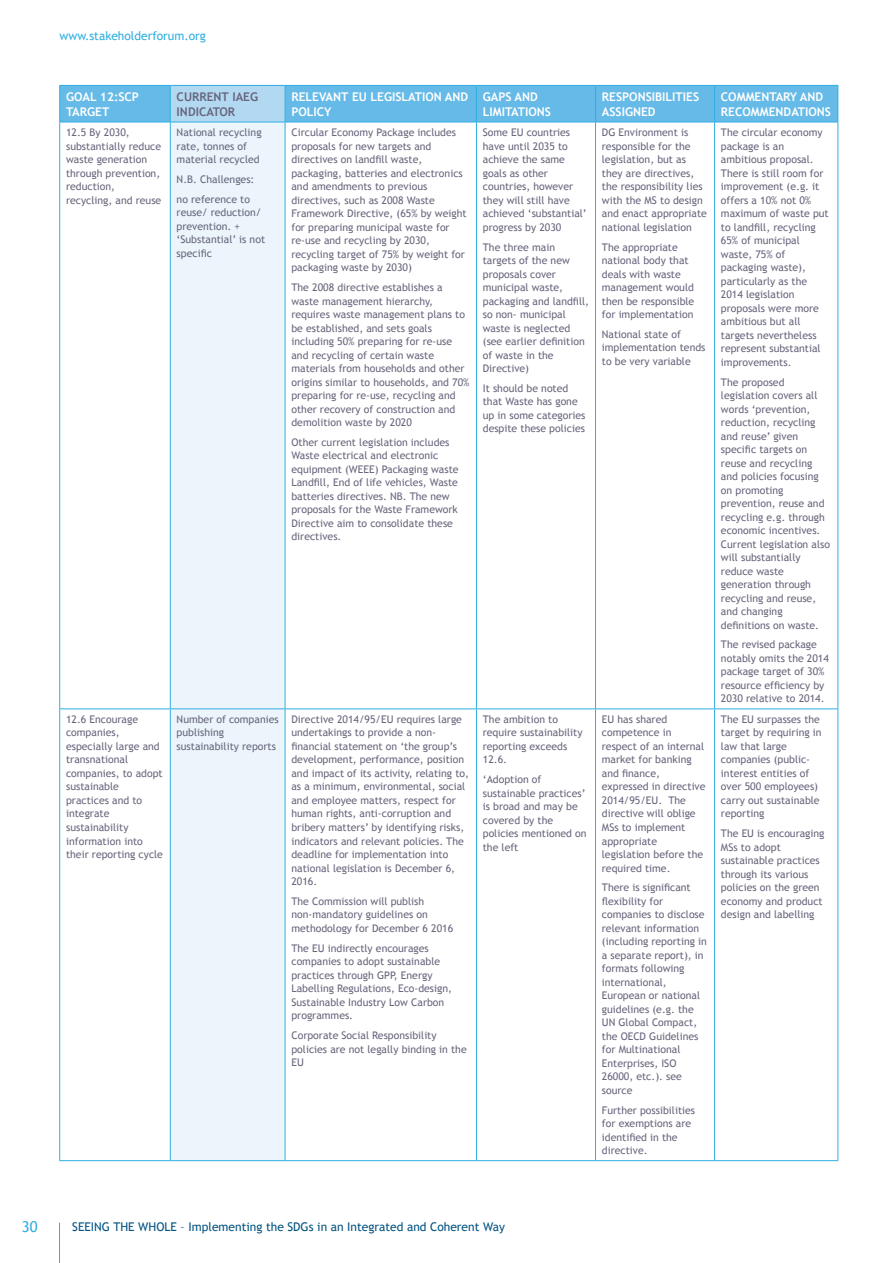
<style>
.page{position:relative;width:893px;height:1263px;background:#fff}
.page>*{position:absolute;margin:0;border:0;box-sizing:border-box;transform-origin:0 0}
.t1{font:15px "Trebuchet MS";color:#2eaee1}
.Body_Text{font:700 12px/15px "Trebuchet MS";color:#fff}
.t2{font:12px "Trebuchet MS";color:#035481}
.t3{font:12px "Trebuchet MS";color:#2eaee1}
.Body_Text-2{font:700 12px/15px "Trebuchet MS";color:#67667d}
.Body_Text-3{font:10.5px/13.5px "Trebuchet MS";color:#67667d}
</style>
<div class="page">
<div style="left:60px;top:86px;width:777px;height:36px;background:#66bae7"></div>
<div style="left:170px;top:85px;width:115px;height:37px;background:#b3d9f2"></div>
<svg style="left:60px;top:123px;width:110px;height:1037px"></svg>
<div style="left:171px;top:123px;width:114px;height:1037px;background:#ebf5fb"></div>
<hr style="left:59px;top:85px;width:111px;height:1px;background:#2eaee1">
<hr style="left:59px;top:86px;width:1px;height:36px;background:#2eaee1">
<hr style="left:170px;top:85px;width:115px;height:1px;background:#2eaee1">
<hr style="left:170px;top:86px;width:1px;height:36px;background:#2eaee1">
<hr style="left:285px;top:85px;width:191px;height:1px;background:#2eaee1">
<hr style="left:285px;top:86px;width:1px;height:36px;background:#2eaee1">
<hr style="left:476px;top:85px;width:119px;height:1px;background:#2eaee1">
<hr style="left:476px;top:86px;width:1px;height:36px;background:#2eaee1">
<hr style="left:595px;top:85px;width:120px;height:1px;background:#2eaee1">
<hr style="left:595px;top:86px;width:1px;height:36px;background:#2eaee1">
<hr style="left:715px;top:85px;width:123px;height:1px;background:#2eaee1">
<hr style="left:714px;top:86px;width:1px;height:36px;background:#2eaee1">
<hr style="left:837px;top:86px;width:1px;height:36px;background:#2eaee1">
<hr style="left:59px;top:122px;width:111px;height:1px;background:#2eaee1">
<hr style="left:59px;top:122px;width:1px;height:586px;background:#2eaee1">
<hr style="left:170px;top:122px;width:115px;height:1px;background:#2eaee1">
<hr style="left:170px;top:122px;width:1px;height:586px;background:#2eaee1">
<hr style="left:285px;top:122px;width:191px;height:1px;background:#2eaee1">
<hr style="left:285px;top:122px;width:1px;height:586px;background:#2eaee1">
<hr style="left:476px;top:122px;width:119px;height:1px;background:#2eaee1">
<hr style="left:476px;top:122px;width:1px;height:586px;background:#2eaee1">
<hr style="left:595px;top:122px;width:120px;height:1px;background:#2eaee1">
<hr style="left:595px;top:122px;width:1px;height:586px;background:#2eaee1">
<hr style="left:715px;top:122px;width:123px;height:1px;background:#2eaee1">
<hr style="left:714px;top:122px;width:1px;height:586px;background:#2eaee1">
<hr style="left:837px;top:122px;width:1px;height:586px;background:#2eaee1">
<hr style="left:59px;top:708px;width:111px;height:1px;background:#2eaee1">
<hr style="left:59px;top:709px;width:1px;height:451px;background:#2eaee1">
<hr style="left:170px;top:708px;width:115px;height:1px;background:#2eaee1">
<hr style="left:170px;top:709px;width:1px;height:451px;background:#2eaee1">
<hr style="left:285px;top:708px;width:191px;height:1px;background:#2eaee1">
<hr style="left:285px;top:709px;width:1px;height:451px;background:#2eaee1">
<hr style="left:476px;top:708px;width:119px;height:1px;background:#2eaee1">
<hr style="left:476px;top:709px;width:1px;height:451px;background:#2eaee1">
<hr style="left:595px;top:708px;width:120px;height:1px;background:#2eaee1">
<hr style="left:595px;top:709px;width:1px;height:451px;background:#2eaee1">
<hr style="left:715px;top:708px;width:123px;height:1px;background:#2eaee1">
<hr style="left:714px;top:709px;width:1px;height:451px;background:#2eaee1">
<hr style="left:837px;top:709px;width:1px;height:451px;background:#2eaee1">
<hr style="left:59px;top:1160px;width:111px;height:1px;background:#2eaee1">
<hr style="left:170px;top:1160px;width:115px;height:1px;background:#2eaee1">
<hr style="left:285px;top:1160px;width:191px;height:1px;background:#2eaee1">
<hr style="left:476px;top:1160px;width:119px;height:1px;background:#2eaee1">
<hr style="left:595px;top:1160px;width:120px;height:1px;background:#2eaee1">
<hr style="left:715px;top:1160px;width:123px;height:1px;background:#2eaee1">
<hr style="left:59px;top:1222px;width:1px;height:41px;background:#2eaee1">
<p class="t3" style="left:60px;top:29px;width:148px">www.stakeholderforum.org</p>
<p class="Body_Text" style="left:66px;top:89px;width:74px">GOAL 12:SCP<br>TARGET</p>
<p class="Body_Text-2" style="left:177px;top:89px;width:83px">CURRENT IAEG<br>INDICATOR</p>
<p class="Body_Text" style="left:291px;top:89px;width:178px">RELEVANT EU LEGISLATION AND<br>POLICY</p>
<p class="Body_Text" style="left:483px;top:89px;width:70px">GAPS AND<br>LIMITATIONS</p>
<p class="Body_Text" style="left:602px;top:89px;width:99px">RESPONSIBILITIES<br>ASSIGNED</p>
<p class="Body_Text" style="left:721px;top:89px;width:112px">COMMENTARY AND<br>RECOMMENDATIONS</p>
<p class="Body_Text-3" style="left:66px;top:126px;width:97px">12.5 By 2030, substantially reduce waste generation through prevention, reduction, recycling, and reuse</p>
<p class="Body_Text-3" style="left:177px;top:126px;width:86px">National recycling rate, tonnes of material recycled</p>
<p class="Body_Text-3" style="left:291px;top:126px;width:177px">Circular Economy Package includes proposals for new targets and directives on landfill waste, packaging, batteries and electronics and amendments to previous directives, such as 2008 Waste<br>Framework Directive, (65% by weight for preparing municipal waste for re-use and recycling by 2030, recycling target of 75% by weight for packaging waste by 2030)</p>
<p class="Body_Text-3" style="left:291px;top:281px;width:180px">The 2008 directive establishes a waste management hierarchy, requires waste management plans to be established, and sets goals including 50% preparing for re-use and recycling of certain waste materials from households and other origins similar to households, and 70% preparing for re-use, recycling and other recovery of construction and demolition waste by 2020</p>
<p class="Body_Text-3" style="left:291px;top:436px;width:169px">Other current legislation includes<br>Waste electrical and electronic equipment (WEEE) Packaging waste<br>Landfill, End of life vehicles, Waste batteries directives. NB. The new proposals for the Waste Framework<br>Directive aim to consolidate these directives.</p>
<p class="Body_Text-3" style="left:721px;top:126px;width:109px">The circular economy package is an ambitious proposal.<br>There is still room for improvement (e.g. it offers a 10% not 0% maximum of waste put to landfill, recycling<br>65% of municipal waste, 75% of packaging waste), particularly as the<br>2014 legislation proposals were more ambitious but all targets nevertheless represent substantial improvements.</p>
<p class="Body_Text-3" style="left:721px;top:375px;width:111px">The proposed legislation covers all words ‘prevention, reduction, recycling and reuse’ given specific targets on reuse and recycling and policies focusing on promoting prevention, reuse and recycling e.g. through economic incentives.<br>Current legislation also will substantially reduce waste generation through recycling and reuse, and changing definitions on waste.</p>
<p class="Body_Text-3" style="left:721px;top:638px;width:110px">The revised package notably omits the 2014 package target of 30% resource efficiency by<br>2030 relative to 2014.</p>
<p class="Body_Text-3" style="left:483px;top:126px;width:105px">Some EU countries have until 2035 to achieve the same goals as other countries, however they will still have achieved ‘substantial’ progress by 2030</p>
<p class="Body_Text-3" style="left:483px;top:240px;width:108px">The three main targets of the new proposals cover municipal waste, packaging and landfill, so non- municipal waste is neglected (see earlier definition of waste in the<br>Directive)</p>
<p class="Body_Text-3" style="left:483px;top:382px;width:104px">It should be noted that Waste has gone up in some categories despite these policies</p>
<p class="Body_Text-3" style="left:602px;top:126px;width:106px">DG Environment is responsible for the legislation, but as they are directives, the responsibility lies with the MS to design and enact appropriate national legislation</p>
<p class="Body_Text-3" style="left:602px;top:240px;width:94px">The appropriate national body that deals with waste management would then be responsible for implementation</p>
<p class="Body_Text-3" style="left:602px;top:328px;width:105px">National state of implementation tends to be very variable</p>
<p class="Body_Text-3" style="left:177px;top:173px;width:79px">N.B. Challenges:</p>
<p class="Body_Text-3" style="left:177px;top:193px;width:90px">no reference to reuse/ reduction/ prevention. + ‘Substantial’ is not specific</p>
<p class="Body_Text-3" style="left:66px;top:713px;width:98px">12.6 Encourage companies, especially large and transnational companies, to adopt sustainable practices and to integrate sustainability information into their reporting cycle</p>
<p class="Body_Text-3" style="left:177px;top:713px;width:104px">Number of companies publishing sustainability reports</p>
<p class="Body_Text-3" style="left:291px;top:713px;width:179px">Directive 2014/95/EU requires large undertakings to provide a non&shy;financial statement on ‘the group’s development, performance, position and impact of its activity, relating to, as a minimum, environmental, social and employee matters, respect for human rights, anti-corruption and bribery matters’ by identifying risks, indicators and relevant policies. The deadline for implementation into national legislation is December 6, 2016.</p>
<p class="Body_Text-3" style="left:291px;top:894px;width:163px">The Commission will publish non-mandatory guidelines on methodology for December 6 2016</p>
<p class="Body_Text-3" style="left:291px;top:941px;width:162px">The EU indirectly encourages companies to adopt sustainable practices through GPP, Energy<br>Labelling Regulations, Eco-design,<br>Sustainable Industry Low Carbon programmes.</p>
<p class="Body_Text-3" style="left:291px;top:1029px;width:177px">Corporate Social Responsibility policies are not legally binding in the<br>EU</p>
<p class="Body_Text-3" style="left:483px;top:713px;width:101px">The ambition to require sustainability reporting exceeds<br>12.6.</p>
<p class="Body_Text-3" style="left:483px;top:773px;width:105px">‘Adoption of sustainable practices’ is broad and may be covered by the policies mentioned on the left</p>
<p class="Body_Text-3" style="left:602px;top:713px;width:105px">EU has shared competence in respect of an internal market for banking and finance, expressed in directive<br>2014/95/EU. The directive will oblige<br>MSs to implement appropriate legislation before the required time.</p>
<p class="Body_Text-3" style="left:602px;top:881px;width:107px">There is significant flexibility for companies to disclose relevant information (including reporting in a separate report), in formats following international,<br>European or national guidelines (e.g. the<br>UN Global Compact, the OECD Guidelines for Multinational<br>Enterprises, ISO<br>26000, etc.). see source</p>
<p class="Body_Text-3" style="left:602px;top:1103px;width:95px">Further possibilities for exemptions are identified in the directive.</p>
<p class="Body_Text-3" style="left:721px;top:713px;width:102px">The EU surpasses the target by requiring in law that large companies (public&shy;interest entities of over 500 employees) carry out sustainable reporting</p>
<p class="Body_Text-3" style="left:721px;top:827px;width:105px">The EU is encouraging<br>MSs to adopt sustainable practices through its various policies on the green economy and product design and labelling</p>
<h1 class="t1" style="left:22px;top:1217px;width:17px">30</h1>
<p class="t2" style="left:72px;top:1220px;width:434px">SEEING THE WHOLE – Implementing the SDGs in an Integrated and Coherent Way</p>
</div>
